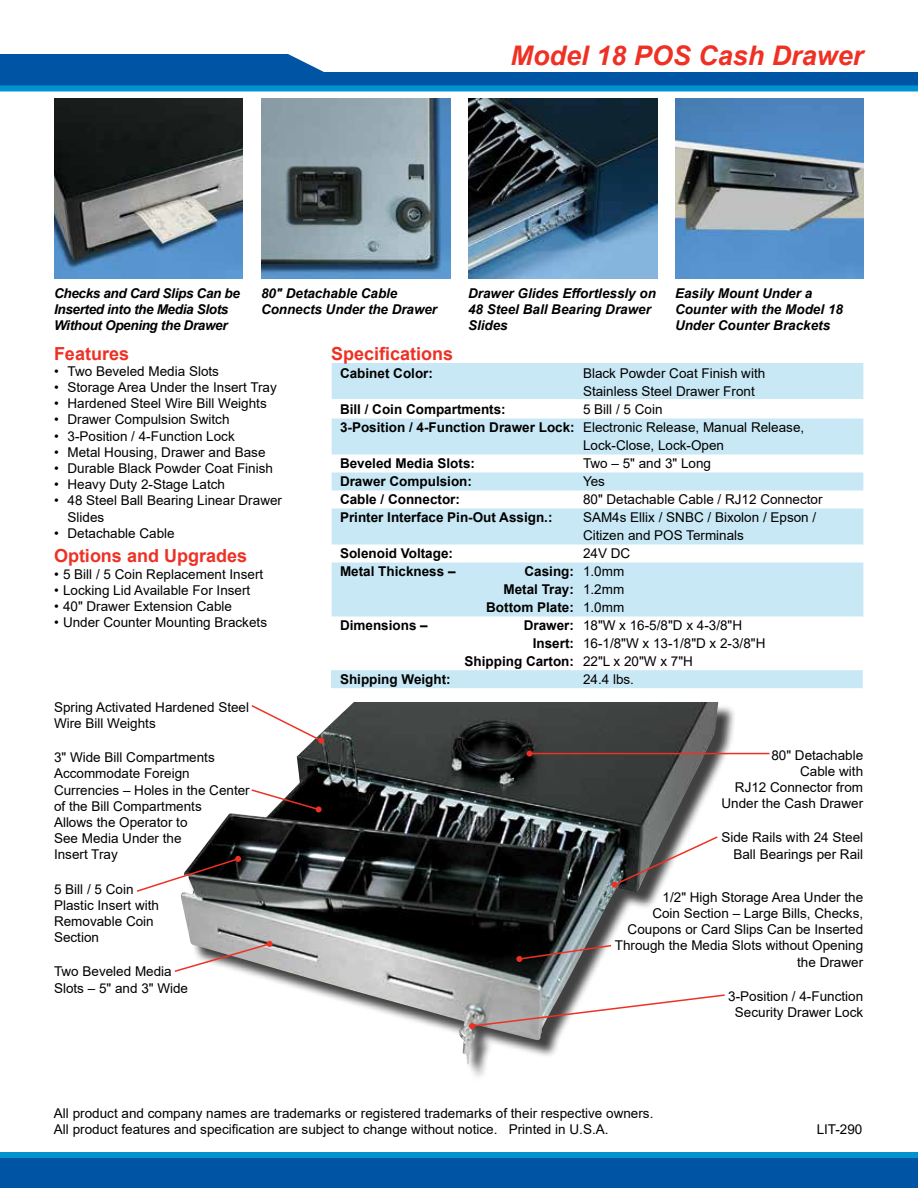
<style>
.page{position:relative;width:918px;height:1188px;background:#fff}
.page>*{position:absolute;margin:0;border:0;box-sizing:border-box;transform-origin:0 0}
.t1{font:italic 700 27px "Arial";color:#ee3124}
.t2{font:700 18px "Arial";color:#ee3124}
.t3{font:13.5px/16.2px "Arial";color:#000}
.t4{font:700 13.5px/18px "Arial";color:#000;text-align:right}
.t5{font:italic 700 13.5px/16.2px "Arial";color:#000}
.t6{font:italic 700 13.5px/16.2px "Arial";letter-spacing:-.025em;color:#000}
.s1{font-weight:400}
.s2{font-weight:700}
</style>
<div class="page">
<svg style="left:0;top:54px;width:918px;height:32px"></svg>
<div style="left:0;top:86px;width:918px;height:6px;background:#0093d0"></div>
<div style="left:0;top:1152px;width:918px;height:36px;background:#0054a4"></div>
<div style="left:0;top:1152px;width:918px;height:6px;background:#0093d0"></div>
<div style="left:331px;top:670px;width:532px;height:18px;background:#c9e8f5"></div>
<div style="left:332px;top:363px;width:531px;height:36px;background:#c9e8f5"></div>
<div style="left:332px;top:419px;width:531px;height:36px;background:#c9e8f5"></div>
<div style="left:332px;top:473px;width:531px;height:18px;background:#c9e8f5"></div>
<div style="left:332px;top:509px;width:531px;height:36px;background:#c9e8f5"></div>
<div style="left:332px;top:563px;width:531px;height:54px;background:#c9e8f5"></div>
<img style="left:262px;top:99px;width:189px;height:180px">
<img style="left:675px;top:99px;width:189px;height:180px">
<img style="left:54px;top:99px;width:189px;height:180px">
<img style="left:468px;top:99px;width:189px;height:180px">
<div style="left:184px;top:704px;width:553px;height:378px;background:#000;opacity:.75"></div>
<img style="left:181px;top:702px;width:537px;height:363px">
<svg style="left:612px;top:835px;width:107px;height:53px"></svg>
<hr style="left:530px;top:753px;width:240px;height:1px;background:#ee3124">
<svg style="left:526px;top:751px;width:6px;height:6px"></svg>
<svg style="left:250px;top:788px;width:72px;height:24px"></svg>
<svg style="left:174px;top:941px;width:99px;height:32px"></svg>
<svg style="left:516px;top:944px;width:97px;height:18px;background:#6b5e5e"></svg>
<svg style="left:250px;top:704px;width:74px;height:40px"></svg>
<svg style="left:136px;top:856px;width:105px;height:37px"></svg>
<svg style="left:469px;top:993px;width:257px;height:36px"></svg>
<h1 class="t1" style="left:511px;top:38px;width:354px">Model 18 POS Cash Drawer</h1>
<p class="t6" style="left:54px;top:285px;width:187px">Checks and Card Slips Can be<br>Inserted into the Media Slots<br>Without Opening the Drawer</p>
<p class="t5" style="left:261px;top:285px;width:178px">80" Detachable Cable<br>Connects Under the Drawer</p>
<p class="t5" style="left:468px;top:285px;width:190px">Drawer Glides Effortlessly on<br>48 Steel Ball Bearing Drawer<br>Slides</p>
<p class="t5" style="left:675px;top:285px;width:170px">Easily Mount Under a<br>Counter with the Model 18<br>Under Counter Brackets</p>
<h2 class="t2" style="left:54px;top:341px;width:77px">Features</h2>
<p class="t3" style="left:54px;top:363px;width:167px">• Two Beveled Media Slots</p>
<p class="t3" style="left:54px;top:379px;width:224px">• Storage Area Under the Insert Tray</p>
<p class="t3" style="left:54px;top:395px;width:214px">• Hardened Steel Wire Bill Weights</p>
<p class="t3" style="left:54px;top:411px;width:177px">• Drawer Compulsion Switch</p>
<p class="t3" style="left:54px;top:428px;width:182px">• 3-Position / 4-Function Lock</p>
<p class="t3" style="left:54px;top:444px;width:213px">• Metal Housing, Drawer and Base</p>
<p class="t3" style="left:54px;top:460px;width:221px">• Durable Black Powder Coat Finish</p>
<p class="t3" style="left:54px;top:476px;width:173px">• Heavy Duty 2-Stage Latch</p>
<p class="t3" style="left:68px;top:492px;width:216px;text-indent:-14px">• 48 Steel Ball Bearing Linear Drawer<br>Slides</p>
<p class="t3" style="left:54px;top:525px;width:122px">• Detachable Cable</p>
<h2 class="t2" style="left:54px;top:543px;width:195px">Options and Upgrades</h2>
<p class="t3" style="left:54px;top:566px;width:211px">• 5 Bill / 5 Coin Replacement Insert</p>
<p class="t3" style="left:54px;top:582px;width:198px">• Locking Lid Available For Insert</p>
<p class="t3" style="left:54px;top:598px;width:180px">• 40" Drawer Extension Cable</p>
<p class="t3" style="left:54px;top:614px;width:215px">• Under Counter Mounting Brackets</p>
<p class="t3" style="left:54px;top:699px;width:197px">Spring Activated Hardened Steel<br>Wire Bill Weights</p>
<p class="t3" style="left:54px;top:749px;width:197px">3" Wide Bill Compartments<br>Accommodate Foreign<br>Currencies – Holes in the Center of the Bill Compartments<br>Allows the Operator to<br>See Media Under the<br>Insert Tray</p>
<p class="t3" style="left:54px;top:881px;width:107px">5 Bill / 5 Coin<br>Plastic Insert with<br>Removable Coin<br>Section</p>
<p class="t3" style="left:54px;top:963px;width:136px">Two Beveled Media<br>Slots – 5" and 3" Wide</p>
<h2 class="t2" style="left:331px;top:341px;width:124px">Specifications</h2>
<p class="t4" style="left:340px;top:364px;width:95px">Cabinet Color:</p>
<p class="t3" style="left:583px;top:364px;width:184px;line-height:18px">Black Powder Coat Finish with<br>Stainless Steel Drawer Front</p>
<p class="t4" style="left:340px;top:400px;width:167px">Bill / Coin Compartments:</p>
<p class="t3" style="left:583px;top:401px;width:81px">5 Bill / 5 Coin</p>
<p class="t4" style="left:340px;top:418px;width:466px">3-Position / 4-Function Drawer Lock: <span class="s1">Electronic Release, Manual Release,</span></p>
<p class="t3" style="left:583px;top:437px;width:143px">Lock-Close, Lock-Open</p>
<p class="t4" style="left:340px;top:454px;width:137px">Beveled Media Slots:</p>
<p class="t3" style="left:583px;top:455px;width:130px">Two – 5" and 3" Long</p>
<p class="t4" style="left:340px;top:472px;width:134px">Drawer Compulsion:</p>
<p class="t3" style="left:583px;top:473px;width:24px">Yes</p>
<p class="t4" style="left:340px;top:490px;width:122px">Cable / Connector:</p>
<p class="t3" style="left:583px;top:491px;width:241px">80" Detachable Cable / RJ12 Connector</p>
<p class="t4" style="left:340px;top:508px;width:214px">Printer Interface Pin-Out Assign.:</p>
<p class="t3" style="left:583px;top:508px;width:235px;line-height:18px">SAM4s Ellix / SNBC / Bixolon / Epson /<br>Citizen and POS Terminals</p>
<p class="t4" style="left:340px;top:544px;width:115px">Solenoid Voltage:</p>
<p class="t3" style="left:583px;top:545px;width:49px">24V DC</p>
<p class="t4" style="left:340px;top:562px;width:117px">Metal Thickness –</p>
<p class="t4" style="left:486px;top:562px;width:140px">Casing: <span class="s1">1.0mm<br></span>Metal Tray: <span class="s1">1.2mm<br></span>Bottom Plate: <span class="s1">1.0mm</span></p>
<p class="t4" style="left:340px;top:616px;width:89px">Dimensions –</p>
<p class="t3" style="left:524px;top:617px;width:220px"><span class="s2">Drawer:</span> 18"W x 16-5/8"D x 4-3/8"H</p>
<p class="t3" style="left:533px;top:635px;width:234px"><span class="s2">Insert:</span> 16-1/8"W x 13-1/8"D x 2-3/8"H</p>
<p class="t4" style="left:465px;top:652px;width:230px">Shipping Carton: <span class="s1">22"L x 20"W x 7"H</span></p>
<p class="t4" style="left:340px;top:670px;width:112px">Shipping Weight:</p>
<p class="t3" style="left:583px;top:671px;width:53px">24.4 lbs.</p>
<p class="t3" style="left:721px;top:747px;width:143px;text-align:right">80" Detachable<br>Cable with<br>RJ12 Connector from<br>Under the Cash Drawer</p>
<p class="t3" style="left:721px;top:829px;width:143px;text-align:right">Side Rails with 24 Steel<br>Ball Bearings per Rail</p>
<p class="t3" style="left:615px;top:889px;width:250px;text-align:right">1/2" High Storage Area Under the<br>Coin Section – Large Bills, Checks,<br>Coupons or Card Slips Can be Inserted<br>Through the Media Slots without Opening the Drawer</p>
<p class="t3" style="left:728px;top:988px;width:137px;text-align:center">3-Position / 4-Function<br>Security Drawer Lock</p>
<p class="t3" style="left:54px;top:1105px;width:601px">All product and company names are trademarks or registered trademarks of their respective owners.<br>All product features and specification are subject to change without notice. Printed in U.S.A.</p>
<p class="t3" style="left:817px;top:1121px;width:47px">LIT-290</p>
</div>
